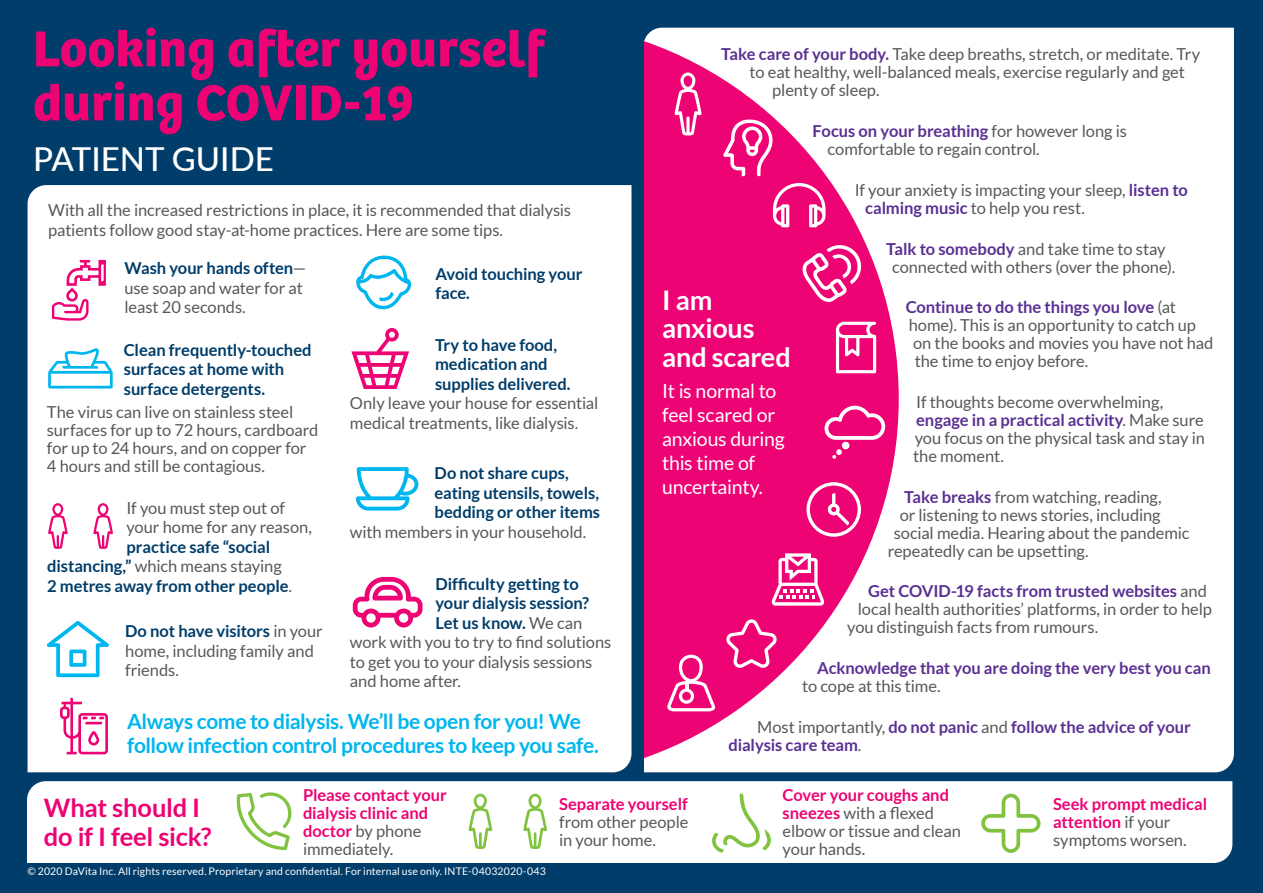
<style>
.page{position:relative;width:1263px;height:893px;background:#003d6a}
.page>*{position:absolute;margin:0;border:0;box-sizing:border-box;transform-origin:0 0}
.t1{font:700 52.5px/54px "Bree Davita";letter-spacing:.01em;color:#ed0373}
.t2{font:500 33px "Lato";color:#fff}
.t3{font:700 27px/28.5px "Lato";letter-spacing:-.005em;color:#fff}
.t4{font:700 25.5px/28.5px "Lato";letter-spacing:-.01em;color:#ed0373}
.t5{font:700 21px/24px "Lato";letter-spacing:-.02em;color:#00b6ef}
.t6{font:19.5px/24px "Lato";letter-spacing:-.015em;color:#fff}
.t7{font:16.5px/18px "Lato";letter-spacing:-.005em;color:#57585a}
.t8{font:700 16.5px/19.5px "Lato";letter-spacing:-.005em;color:#003d6a}
.t9{font:700 16.5px/18px "Lato";letter-spacing:-.005em;color:#5a3092}
.t10{font:700 16.5px/18px "Lato";letter-spacing:-.005em;color:#ed0373}
.t11{font:10.5px "Lato";letter-spacing:.015em;color:#fff}
.s1{font-weight:700;color:#003d6a}
.s2{font-weight:400;color:#57585a}
.s3{font-weight:700;color:#5a3092}
.s4{font-weight:700;color:#ed0373}
</style>
<div class="page">
<div style="left:644px;top:28px;width:590px;height:744px;background:#fff"></div>
<div style="left:28px;top:185px;width:601px;height:587px;background:#fff"></div>
<div style="left:27px;top:781px;width:1205px;height:82px;background:#fff"></div>
<svg style="left:52px;top:260px;width:54px;height:61px"></svg>
<svg style="left:351px;top:328px;width:58px;height:61px"></svg>
<svg style="left:48px;top:503px;width:20px;height:46px"></svg>
<svg style="left:93px;top:503px;width:20px;height:46px"></svg>
<svg style="left:60px;top:698px;width:48px;height:56px"></svg>
<svg style="left:356px;top:255px;width:55px;height:55px"></svg>
<svg style="left:47px;top:621px;width:62px;height:56px"></svg>
<svg style="left:356px;top:467px;width:63px;height:43px"></svg>
<svg style="left:353px;top:577px;width:69px;height:50px"></svg>
<svg style="left:235px;top:792px;width:56px;height:58px"></svg>
<svg style="left:468px;top:794px;width:24px;height:55px"></svg>
<svg style="left:523px;top:794px;width:24px;height:55px"></svg>
<svg style="left:712px;top:794px;width:59px;height:59px"></svg>
<svg style="left:981px;top:794px;width:59px;height:59px"></svg>
<svg style="left:626px;top:36px;width:273px;height:728px;fill:#ed0373"></svg>
<svg style="left:723px;top:119px;width:51px;height:57px"></svg>
<svg style="left:836px;top:322px;width:40px;height:51px"></svg>
<svg style="left:667px;top:655px;width:48px;height:56px"></svg>
<svg style="left:773px;top:183px;width:52px;height:44px"></svg>
<svg style="left:802px;top:242px;width:62px;height:60px"></svg>
<svg style="left:674px;top:72px;width:28px;height:63px"></svg>
<div style="left:842px;top:442px;width:7px;height:7px;background:#fff;border-radius:50%"></div>
<svg style="left:832px;top:449px;width:10px;height:10px"></svg>
<svg style="left:824px;top:406px;width:61px;height:34px"></svg>
<svg style="left:771px;top:553px;width:53px;height:53px"></svg>
<svg style="left:806px;top:482px;width:55px;height:55px"></svg>
<svg style="left:726px;top:619px;width:51px;height:49px"></svg>
<div style="left:632px;top:0;width:11px;height:778px;background:#003d6a"></div>
<svg style="left:48px;top:348px;width:65px;height:41px"></svg>
<p class="t1" style="left:33px;top:22px;width:513px">Looking after yourself during COVID-19</p>
<p class="t2" style="left:33px;top:136px;width:242px">PATIENT GUIDE</p>
<p class="t7" style="left:48px;top:200px;width:524px;line-height:19.5px">With all the increased restrictions in place, it is recommended that dialysis patients follow good stay-at-home practices. Here are some tips.</p>
<p class="t7" style="left:124px;top:258px;width:183px;line-height:19.5px"><span class="s1">Wash your hands often</span>— use soap and water for at least 20 seconds.</p>
<p class="t8" style="left:124px;top:340px;width:189px">Clean frequently-touched surfaces at home with surface detergents.</p>
<p class="t7" style="left:47px;top:403px;width:273px">The virus can live on stainless steel surfaces for up to 72 hours, cardboard for up to 24 hours, and on copper for 4 hours and still be contagious.</p>
<p class="t7" style="left:126px;top:499px;width:160px">If you must step out of</p>
<p class="t7" style="left:126px;top:518px;width:187px">your home for any reason,</p>
<p class="t8" style="left:126px;top:537px;width:145px">practice safe “social</p>
<p class="t7" style="left:47px;top:557px;width:236px"><span class="s1">distancing,”</span> which means staying</p>
<p class="t8" style="left:47px;top:576px;width:246px">2 metres away from other people<span class="s2">.</span></p>
<p class="t7" style="left:125px;top:622px;width:199px;line-height:19.5px"><span class="s1">Do not have visitors</span> in your home, including family and friends.</p>
<p class="t8" style="left:435px;top:263px;width:149px">Avoid touching your face.</p>
<p class="t8" style="left:435px;top:335px;width:124px">Try to have food,</p>
<p class="t8" style="left:435px;top:354px;width:114px">medication and</p>
<p class="t8" style="left:435px;top:374px;width:137px">supplies delivered.</p>
<p class="t7" style="left:350px;top:394px;width:250px">Only leave your house for essential</p>
<p class="t7" style="left:350px;top:414px;width:230px">medical treatments, like dialysis.</p>
<p class="t8" style="left:435px;top:463px;width:136px">Do not share cups,</p>
<p class="t8" style="left:435px;top:483px;width:166px">eating utensils, towels,</p>
<p class="t8" style="left:435px;top:502px;width:167px">bedding or other items</p>
<p class="t7" style="left:350px;top:523px;width:238px">with members in your household.</p>
<p class="t8" style="left:435px;top:574px;width:145px">Difficulty getting to</p>
<p class="t8" style="left:435px;top:593px;width:155px">your dialysis session?</p>
<p class="t8" style="left:435px;top:613px;width:148px">Let us know. <span class="s2">We can</span></p>
<p class="t7" style="left:350px;top:633px;width:263px">work with you to try to find solutions</p>
<p class="t7" style="left:350px;top:653px;width:244px">to get you to your dialysis sessions</p>
<p class="t7" style="left:350px;top:672px;width:113px">and home after.</p>
<p class="t5" style="left:127px;top:709px;width:473px">Always come to dialysis. We’ll be open for you! We follow infection control procedures to keep you safe.</p>
<p class="t7" style="left:721px;top:45px;width:481px"><span class="s3">Take care of your body.</span> Take deep breaths, stretch, or meditate. Try</p>
<p class="t7" style="left:750px;top:63px;width:437px">to eat healthy, well-balanced meals, exercise regularly and get</p>
<p class="t7" style="left:772px;top:81px;width:109px">plenty of sleep.</p>
<p class="t7" style="left:828px;top:122px;width:301px;text-indent:-15px"><span class="s3">Focus on your breathing</span> for however long is comfortable to regain control.</p>
<p class="t7" style="left:865px;top:181px;width:324px;text-indent:-10px">If your anxiety is impacting your sleep, <span class="s3">listen to calming music</span> to help you rest.</p>
<p class="t7" style="left:886px;top:239px;width:291px;text-align:center"><span class="s3">Talk to somebody</span> and take time to stay connected with others (over the phone).</p>
<p class="t9" style="left:906px;top:298px;width:272px">Continue to do the things you love <span class="s2">(at</span></p>
<p class="t7" style="left:909px;top:316px;width:289px">home). This is an opportunity to catch up</p>
<p class="t7" style="left:913px;top:334px;width:302px">on the books and movies you have not had</p>
<p class="t7" style="left:915px;top:352px;width:175px">the time to enjoy before.</p>
<p class="t7" style="left:913px;top:393px;width:293px">If thoughts become overwhelming, <span class="s3">engage in a practical activity</span>. Make sure you focus on the physical task and stay in the moment.</p>
<p class="t7" style="left:904px;top:487px;width:259px"><span class="s3">Take breaks</span> from watching, reading,</p>
<p class="t7" style="left:900px;top:505px;width:262px">or listening to news stories, including</p>
<p class="t7" style="left:894px;top:523px;width:297px">social media. Hearing about the pandemic</p>
<p class="t7" style="left:888px;top:541px;width:202px">repeatedly can be upsetting.</p>
<p class="t9" style="left:868px;top:582px;width:340px">Get COVID-19 facts from trusted websites <span class="s2">and</span></p>
<p class="t7" style="left:858px;top:600px;width:356px">local health authorities’ platforms, in order to help</p>
<p class="t7" style="left:847px;top:618px;width:253px">you distinguish facts from rumours.</p>
<p class="t9" style="left:802px;top:659px;width:410px;text-indent:15px">Acknowledge that you are doing the very best you can <span class="s2">to cope at this time.</span></p>
<p class="t9" style="left:729px;top:717px;width:464px;text-indent:28px"><span class="s2">Most importantly,</span> do not panic <span class="s2">and</span> follow the advice of your dialysis care team<span class="s2">.</span></p>
<p class="t3" style="left:662px;top:285px;width:130px">I am anxious and scared</p>
<p class="t6" style="left:662px;top:379px;width:124px">It is normal to feel scared or anxious during this time of uncertainty.</p>
<p class="t4" style="left:44px;top:793px;width:169px">What should I do if I feel sick?</p>
<p class="t10" style="left:303px;top:786px;width:145px">Please contact your dialysis clinic and doctor <span class="s2">by phone immediately.</span></p>
<p class="t7" style="left:559px;top:795px;width:131px;text-align:justify"><span class="s4">Separate yourself </span>from other people in your home.</p>
<p class="t7" style="left:783px;top:786px;width:180px"><span class="s4">Cover your coughs and sneezes</span> with a flexed elbow or tissue and clean your hands.</p>
<p class="t10" style="left:1053px;top:795px;width:156px">Seek prompt medical attention <span class="s2">if your symptoms worsen.</span></p>
<p class="t11" style="left:27px;top:865px;width:520px">© 2020 DaVita Inc. All rights reserved. Proprietary and confi dential. For internal use only. INTE-04032020-043</p>
</div>
